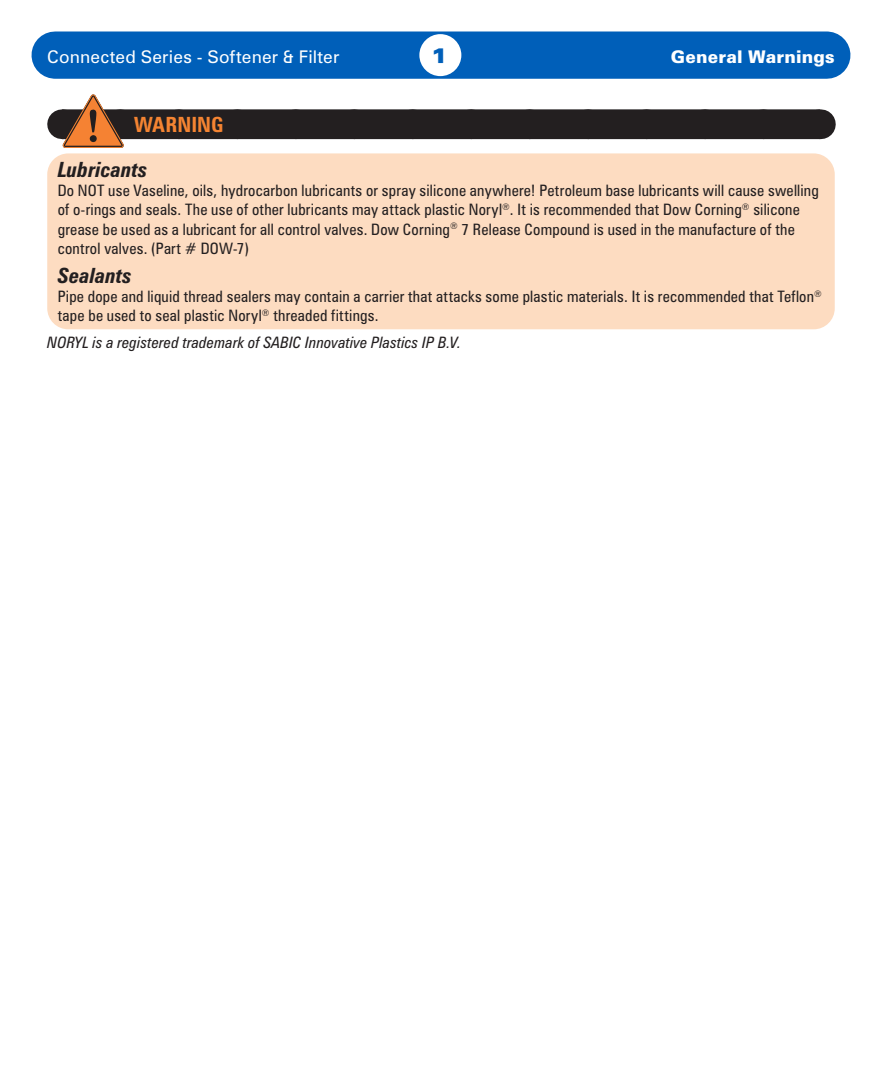
<style>
.page{position:relative;width:882px;height:1071px;background:#fff}
.page>*{position:absolute;margin:0;border:0;box-sizing:border-box;transform-origin:0 0}
.Paragraph_Subhead{font:italic 700 condensed 21px "Zurich BT";letter-spacing:.005em;color:#231f20}
.Paragraph_Heading{font:700 condensed 21px "Zurich BT";color:#f58432}
.t1{font:900 expanded 21px "Zurich BT";color:#005fb9}
.t2{font:17.5px "Zurich BT";letter-spacing:.01em;color:#fff}
.t3{font:900 17.5px "Zurich BT";letter-spacing:.005em;color:#fff}
.Caution{font:condensed 15.75px/19.2px "Zurich BT";letter-spacing:.015em;color:#231f20}
.Paragraph_Body{font:condensed 15.75px/19.2px "Zurich BT";letter-spacing:.015em;color:#231f20}
.Paragraph_Body-2{font:italic condensed 15.75px "Zurich BT";letter-spacing:.01em;color:#231f20}
</style>
<div class="page">
<div style="left:55px;top:32px;width:772px;height:47px;background:#005fb9"></div>
<div style="left:419px;top:34px;width:42px;height:42px;background:#fff;border-radius:50%"></div>
<div style="left:47px;top:153px;width:788px;height:176px;background:#fddcc1;border-radius:21px"></div>
<div style="left:62px;top:109px;width:758px;height:30px;background:#231f20"></div>
<hr style="left:820px;top:109px;width:1px;height:30px;background:#231f20">
<svg style="left:62px;top:94px;width:729px;height:54px"></svg>
<h1 class="t1" style="left:431px;top:43px;width:18px">1</h1>
<p class="t2" style="left:47px;top:46px;width:294px">Connected Series - Softener &amp; Filter</p>
<p class="t3" style="left:671px;top:46px;width:165px">General Warnings</p>
<p class="Paragraph_Heading" style="left:134px;top:112px;width:91px">WARNING</p>
<p class="Paragraph_Subhead" style="left:58px;top:156px;width:91px">Lubricants</p>
<p class="Caution" style="left:58px;top:181px;width:763px">Do NOT use Vaseline, oils, hydrocarbon lubricants or spray silicone anywhere! Petroleum base lubricants will cause swelling of o-rings and seals. The use of other lubricants may attack plastic Noryl<sup>®</sup>. It is recommended that Dow Corning<sup>®</sup> silicone grease be used as a lubricant for all control valves. Dow Corning<sup>®</sup> 7 Release Compound is used in the manufacture of the control valves. (Part # DOW-7)</p>
<p class="Paragraph_Subhead" style="left:58px;top:262px;width:76px">Sealants</p>
<p class="Paragraph_Body" style="left:58px;top:287px;width:766px">Pipe dope and liquid thread sealers may contain a carrier that attacks some plastic materials. It is recommended that Teflon<sup>® </sup>tape be used to seal plastic Noryl<sup>®</sup> threaded fittings.</p>
<p class="Paragraph_Body-2" style="left:47px;top:333px;width:415px">NORYL is a registered trademark of SABIC Innovative Plastics IP B.V.</p>
</div>
